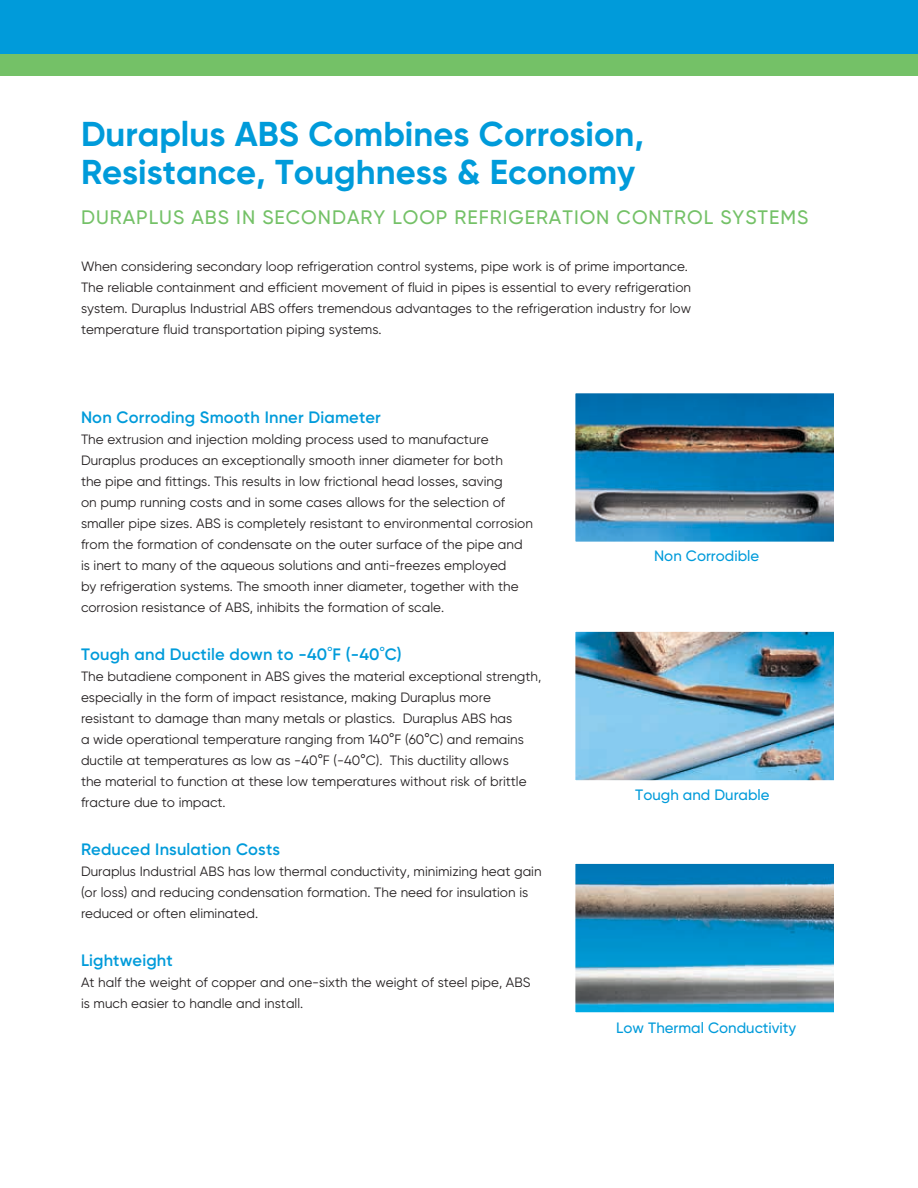
<style>
.page{position:relative;width:918px;height:1188px;background:#fff}
.page>*{position:absolute;margin:0;border:0;box-sizing:border-box;transform-origin:0 0}
.t1{font:700 34.5px/37.5px "Gilroy";color:#009bda}
.t2{font:500 19.5px "Gilroy";letter-spacing:.05em;color:#74c167}
.t3{font:600 16.5px "Gilroy";letter-spacing:.01em;color:#009bda}
.t4{font:500 15px "Gilroy";color:#009bda}
.t5{font:13.5px/21px "Gilroy";color:#231f20}
.t6{font:600 8.25px "Gilroy";color:#009bda}
</style>
<div class="page">
<div style="left:0;top:54px;width:918px;height:22px;background:#74c167"></div>
<div style="left:0;top:0;width:918px;height:54px;background:#009bda"></div>
<img style="left:576px;top:394px;width:257px;height:147px">
<div style="left:572px;top:390px;width:265px;height:155px;border:3px solid #fff"></div>
<img style="left:576px;top:633px;width:257px;height:146px">
<div style="left:572px;top:629px;width:265px;height:154px;border:3px solid #fff"></div>
<img style="left:576px;top:865px;width:257px;height:146px">
<div style="left:572px;top:861px;width:265px;height:154px;border:3px solid #fff"></div>
<h1 class="t1" style="left:81px;top:115px;width:565px">Duraplus ABS Combines Corrosion,<br>Resistance, Toughness &amp; Economy</h1>
<h2 class="t2" style="left:81px;top:205px;width:729px">DURAPLUS ABS IN SECONDARY LOOP REFRIGERATION CONTROL SYSTEMS</h2>
<p class="t5" style="left:81px;top:255px;width:612px">When considering secondary loop refrigeration control systems, pipe work is of prime importance.<br>The reliable containment and efficient movement of fluid in pipes is essential to every refrigeration system. Duraplus Industrial ABS offers tremendous advantages to the refrigeration industry for low temperature fluid transportation piping systems.</p>
<p class="t3" style="left:81px;top:407px;width:301px">Non Corroding Smooth Inner Diameter</p>
<p class="t5" style="left:81px;top:428px;width:453px">The extrusion and injection molding process used to manufacture Duraplus produces an exceptionally smooth inner diameter for both<br>the pipe and fittings. This results in low frictional head losses, saving<br>on pump running costs and in some cases allows for the selection of smaller pipe sizes. ABS is completely resistant to environmental corrosion from the formation of condensate on the outer surface of the pipe and is inert to many of the aqueous solutions and anti-freezes employed<br>by refrigeration systems. The smooth inner diameter, together with the corrosion resistance of ABS, inhibits the formation of scale.</p>
<p class="t3" style="left:81px;top:644px;width:322px">Tough and Ductile down to -40 F (-40 C)</p>
<p class="t6" style="left:327px;top:643px;width:6px">o</p>
<p class="t6" style="left:380px;top:643px;width:6px">o</p>
<p class="t5" style="left:81px;top:665px;width:462px">The butadiene component in ABS gives the material exceptional strength, especially in the form of impact resistance, making Duraplus more resistant to damage than many metals or plastics. Duraplus ABS has<br>a wide operational temperature ranging from 140°F (60°C) and remains ductile at temperatures as low as -40°F (-40°C). This ductility allows<br>the material to function at these low temperatures without risk of brittle fracture due to impact.</p>
<p class="t3" style="left:81px;top:839px;width:201px">Reduced Insulation Costs</p>
<p class="t5" style="left:81px;top:860px;width:462px">Duraplus Industrial ABS has low thermal conductivity, minimizing heat gain (or loss) and reducing condensation formation. The need for insulation is reduced or often eliminated.</p>
<p class="t3" style="left:81px;top:950px;width:93px">Lightweight</p>
<p class="t5" style="left:81px;top:971px;width:451px">At half the weight of copper and one-sixth the weight of steel pipe, ABS is much easier to handle and install.</p>
<p class="t4" style="left:654px;top:547px;width:107px">Non Corrodible</p>
<p class="t4" style="left:635px;top:786px;width:136px">Tough and Durable</p>
<p class="t4" style="left:616px;top:1018px;width:182px">Low Thermal Conductivity</p>
</div>
